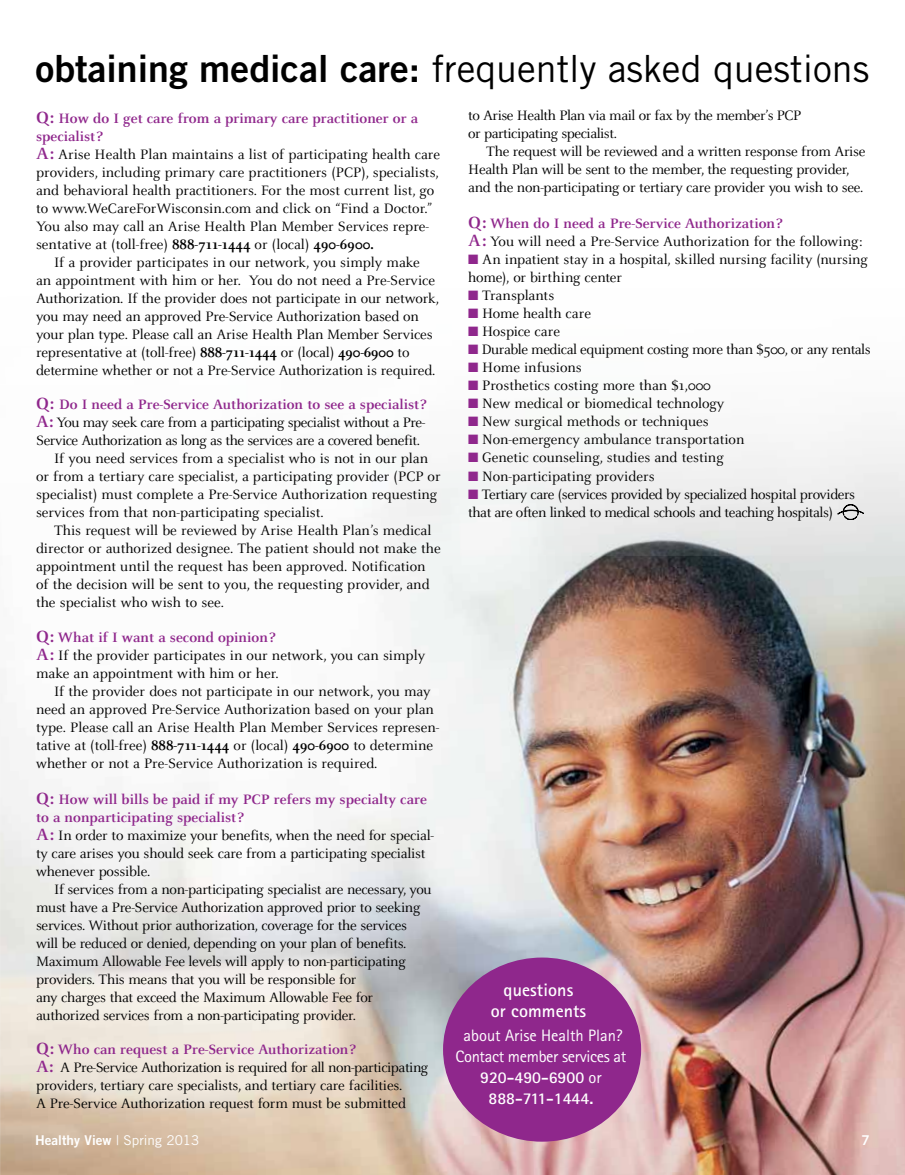
<style>
.page{position:relative;width:905px;height:1175px;background:#fff}
.page>*{position:absolute;margin:0;border:0;box-sizing:border-box;transform-origin:0 0}
.t1{font:37.5px "Trade Gothic LT Std";color:#000}
.t2{font:700 18px/21px "Rotis Sans Serif OTF";letter-spacing:.005em;color:#fff;text-align:center}
.t3{font:16.5px/21px "Rotis Sans Serif OTF";letter-spacing:-.02em;color:#fff;text-align:center}
.t4{font:15px/18px "Celeste OT";letter-spacing:-.01em;color:#000}
.t5{font:15px/18px "Celeste OT";letter-spacing:-.03em;color:#000}
.t6{font:700 15px "Celeste OT";color:#8f278c}
.t7{font:13.5px "Trade Gothic LT Std Bd 2";color:#fff}
.s1{font-family:"Trade Gothic LT Std Bd 2"}
.s2{font-weight:700;font-size:18px;color:#8f278c}
.s3{font-weight:700;color:#8f278c}
.s4{font-weight:700}
.s5{font-size:18px}
.s6{color:#8f278c}
.s7{font-family:"Trade Gothic LT Std"}
</style>
<div class="page">
<img style="left:0;top:556px;width:904px;height:618px">
<svg style="left:371px;top:429px;width:533px;height:127px;fill:#f1f2f2"></svg>
<svg style="left:837px;top:504px;width:26px;height:16px"></svg>
<div style="left:443px;top:957px;width:198px;height:184px;background:#8f278c;border-radius:50%"></div>
<h1 class="t1" style="left:36px;top:46px;width:835px"><span class="s1">obtaining medical care:</span> frequently asked questions</h1>
<p class="t4" style="left:36px;top:109px;width:405px"><span class="s2">Q:</span> <span class="s3">How do I get care from a primary care practitioner or a specialist?<br></span><span class="s2">A:</span> Arise Health Plan maintains a list of participating health care providers, including primary care practitioners (PCP), specialists, and behavioral health practitioners. For the most current list, go to www.WeCareForWisconsin.com and click on “Find a Doctor.” You also may call an Arise Health Plan Member Services repre&shy;sentative at (toll-free) <span class="s4">888-711-1444</span> or (local) <span class="s4">490-6900.</span></p>
<p class="t4" style="left:36px;top:253px;width:404px;text-indent:18px">If a provider participates in our network, you simply make<br>an appointment with him or her. You do not need a Pre-Service Authorization. If the provider does not participate in our network, you may need an approved Pre-Service Authorization based on your plan type. Please call an Arise Health Plan Member Services representative at (toll-free) <span class="s4">888-711-1444</span> or (local) <span class="s4">490-6900</span> to determine whether or not a Pre-Service Authorization is required.</p>
<p class="t6" style="left:36px;top:396px;width:392px"><span class="s5">Q:</span> Do I need a Pre-Service Authorization to see a specialist?</p>
<p class="t5" style="left:36px;top:414px;width:391px"><span class="s2">A:</span> You may seek care from a participating specialist without a Pre-</p>
<p class="t5" style="left:36px;top:432px;width:385px">Service Authorization as long as the services are a covered benefit.</p>
<p class="t4" style="left:54px;top:450px;width:375px">If you need services from a specialist who is not in our plan</p>
<p class="t4" style="left:36px;top:468px;width:406px">or from a tertiary care specialist, a participating provider (PCP or</p>
<p class="t4" style="left:36px;top:486px;width:403px">specialist) must complete a Pre-Service Authorization requesting</p>
<p class="t4" style="left:36px;top:504px;width:289px">services from that non-participating specialist.</p>
<p class="t4" style="left:54px;top:522px;width:379px">This request will be reviewed by Arise Health Plan’s medical</p>
<p class="t4" style="left:36px;top:540px;width:406px">director or authorized designee. The patient should not make the</p>
<p class="t4" style="left:36px;top:558px;width:391px">appointment until the request has been approved. Notification</p>
<p class="t4" style="left:36px;top:576px;width:395px">of the decision will be sent to you, the requesting provider, and</p>
<p class="t4" style="left:36px;top:594px;width:189px">the specialist who wish to see.</p>
<p class="t4" style="left:36px;top:628px;width:390px"><span class="s2">Q:</span> <span class="s3">What if I want a second opinion?<br></span><span class="s2">A:</span> If the provider participates in our network, you can simply make an appointment with him or her.</p>
<p class="t4" style="left:36px;top:682px;width:405px;text-indent:18px">If the provider does not participate in our network, you may need an approved Pre-Service Authorization based on your plan type. Please call an Arise Health Plan Member Services represen&shy;tative at (toll-free) <span class="s4">888-711-1444</span> or (local) <span class="s4">490-6900</span> to determine whether or not a Pre-Service Authorization is required.</p>
<p class="t4" style="left:36px;top:790px;width:399px"><span class="s2">Q:</span> <span class="s3">How will bills be paid if my PCP refers my specialty care to a nonparticipating specialist?<br></span><span class="s2">A:</span> In order to maximize your benefits, when the need for special&shy;ty care arises you should seek care from a participating specialist whenever possible.</p>
<p class="t4" style="left:36px;top:880px;width:397px;text-indent:18px">If services from a non-participating specialist are necessary, you must have a Pre-Service Authorization approved prior to seeking services. Without prior authorization, coverage for the services will be reduced or denied, depending on your plan of benefits.<br>Maximum Allowable Fee levels will apply to non-participating providers. This means that you will be responsible for<br>any charges that exceed the Maximum Allowable Fee for authorized services from a non-participating provider.</p>
<p class="t4" style="left:36px;top:1041px;width:394px"><span class="s2">Q:</span> <span class="s3">Who can request a Pre-Service Authorization?<br></span><span class="s2">A:</span> A Pre-Service Authorization is required for all non-participating providers, tertiary care specialists, and tertiary care facilities.<br>A Pre-Service Authorization request form must be submitted</p>
<p class="t5" style="left:468px;top:107px;width:334px">to Arise Health Plan via mail or fax by the member’s PCP or participating specialist.</p>
<p class="t4" style="left:468px;top:143px;width:399px;text-indent:18px">The request will be reviewed and a written response from Arise<br>Health Plan will be sent to the member, the requesting provider, and the non-participating or tertiary care provider you wish to see.</p>
<p class="t4" style="left:468px;top:215px;width:396px"><span class="s2">Q:</span> <span class="s3">When do I need a Pre-Service Authorization?<br></span><span class="s2">A:</span> You will need a Pre-Service Authorization for the following:</p>
<p class="t4" style="left:468px;top:251px;width:401px"><span class="s6">■</span> An inpatient stay in a hospital, skilled nursing facility (nursing home), or birthing center</p>
<p class="t4" style="left:468px;top:287px;width:88px"><span class="s6">■</span> Transplants</p>
<p class="t4" style="left:468px;top:305px;width:124px"><span class="s6">■</span> Home health care</p>
<p class="t4" style="left:468px;top:323px;width:93px"><span class="s6">■</span> Hospice care</p>
<p class="t5" style="left:468px;top:341px;width:404px"><span class="s6">■</span> Durable medical equipment costing more than $500, or any rentals</p>
<p class="t4" style="left:468px;top:359px;width:115px"><span class="s6">■</span> Home infusions</p>
<p class="t4" style="left:468px;top:377px;width:244px"><span class="s6">■</span> Prosthetics costing more than $1,000</p>
<p class="t4" style="left:468px;top:395px;width:257px"><span class="s6">■</span> New medical or biomedical technology</p>
<p class="t4" style="left:468px;top:413px;width:242px"><span class="s6">■</span> New surgical methods or techniques</p>
<p class="t4" style="left:468px;top:431px;width:278px"><span class="s6">■</span> Non-emergency ambulance transportation</p>
<p class="t4" style="left:468px;top:449px;width:257px"><span class="s6">■</span> Genetic counseling, studies and testing</p>
<p class="t4" style="left:468px;top:467px;width:188px"><span class="s6">■</span> Non-participating providers</p>
<p class="t5" style="left:468px;top:485px;width:388px"><span class="s6">■</span> Tertiary care (services provided by specialized hospital providers that are often linked to medical schools and teaching hospitals)</p>
<p class="t2" style="left:490px;top:979px;width:97px">questions<br>or comments</p>
<p class="t3" style="left:455px;top:1024px;width:172px">about Arise Health Plan?<br>Contact member services at<br><span class="s4">920-490-6900</span> or<br><span class="s4">888-711-1444.</span></p>
<p class="t7" style="left:35px;top:1132px;width:166px">Healthy View <span class="s7">| Spring 2013</span></p>
<p class="t7" style="left:861px;top:1132px;width:10px">7</p>
</div>
